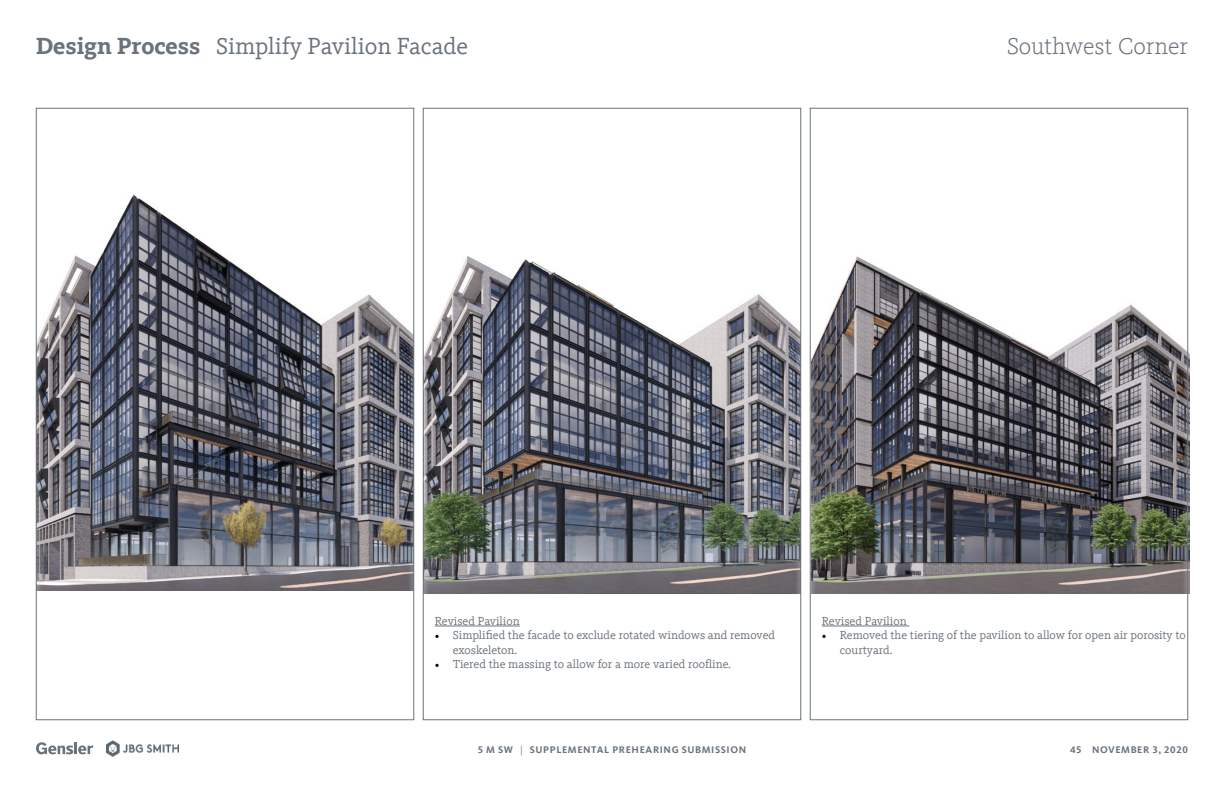
<style>
.page{position:relative;width:1224px;height:792px;background:#fff}
.page>*{position:absolute;margin:0;border:0;box-sizing:border-box;transform-origin:0 0}
.t1{font:24px "Kievit Slab Offc";letter-spacing:-.005em;color:#6a737b}
.t2{font:300 24px "Kievit Slab Offc";color:#6a737b}
.t3{font:12px/14.4px "Kievit Slab Offc";color:#6a737b}
.t4{font:700 10px "Kievit OT";letter-spacing:.06em;color:#6a737b}
.s1{font-weight:700}
.s2{font-family:"Minion Pro";color:#000}
.s3{font-weight:400}
</style>
<div class="page">
<img style="left:107px;top:740px;width:72px;height:16px">
<svg style="left:36px;top:742px;width:57px;height:12px"></svg>
<div style="left:416px;top:101px;width:391px;height:625px;background:#fff;opacity:.75"></div>
<div style="left:803px;top:101px;width:391px;height:625px;background:#fff;opacity:.75"></div>
<div style="left:29px;top:101px;width:391px;height:625px;background:#fff;opacity:.75"></div>
<h1 class="t1" style="left:36px;top:32px;width:434px"><span class="s1">Design Process</span> Simplify Pavilion Facade</h1>
<h1 class="t2" style="left:1007px;top:33px;width:182px">Southwest Corner</h1>
<p class="t3" style="left:435px;top:614px;width:86px">Revised Pavilion</p>
<p class="t3" style="left:453px;top:628px;width:324px;text-indent:-18px"><span class="s2">•</span> Simplified the facade to exclude rotated windows and removed exoskeleton.</p>
<p class="t3" style="left:435px;top:657px;width:298px"><span class="s2">•</span> Tiered the massing to allow for a more varied roofline.</p>
<p class="t3" style="left:822px;top:614px;width:86px">Revised Pavilion</p>
<p class="t3" style="left:840px;top:628px;width:347px;text-indent:-18px"><span class="s2">•</span> Removed the tiering of the pavilion to allow for open air porosity to courtyard.</p>
<p class="t4" style="left:478px;top:744px;width:270px">5 M SW <span class="s3">|</span> SUPPLEMENTAL PREHEARING SUBMISSION</p>
<p class="t4" style="left:1070px;top:744px;width:119px">45 NOVEMBER 3, 2020</p>
</div>
